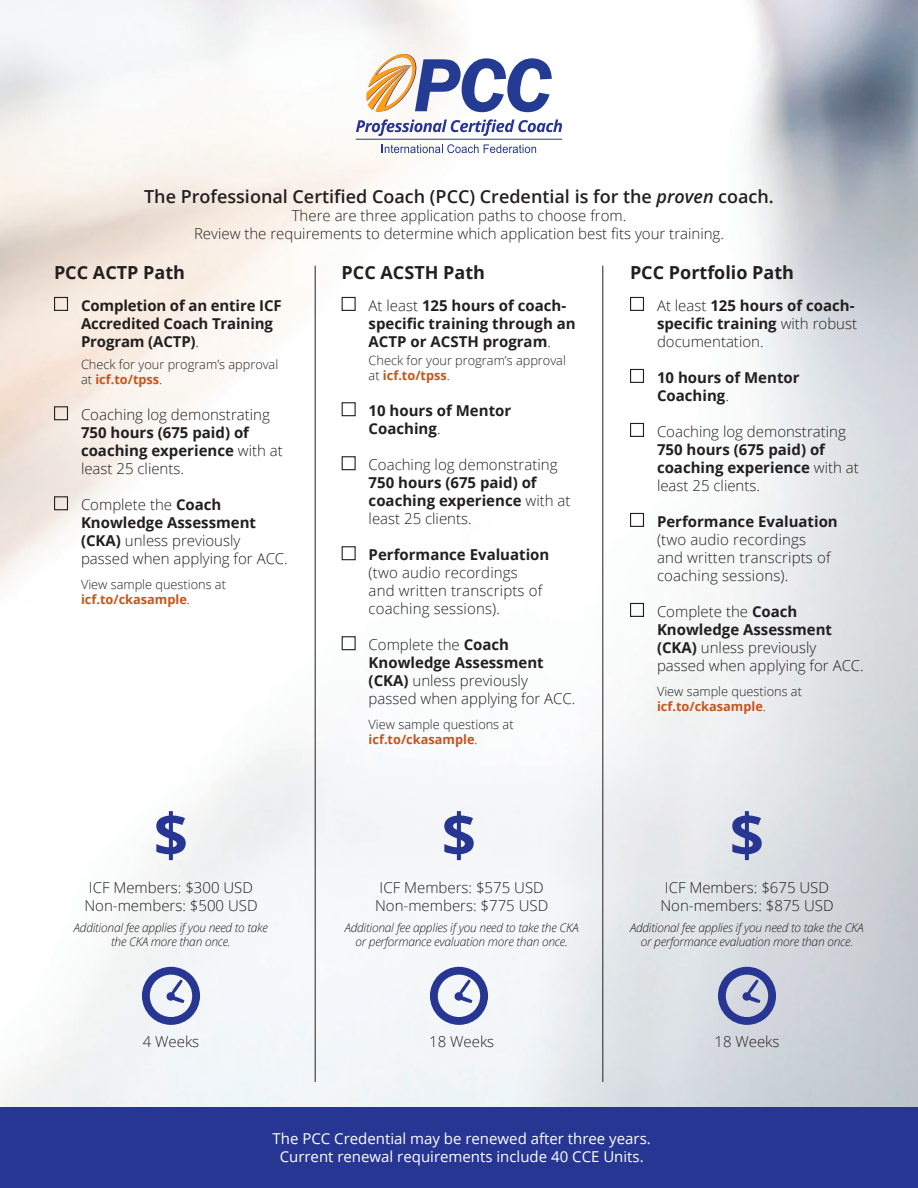
<style>
.page{position:relative;width:918px;height:1188px;background:#fff}
.page>*{position:absolute;margin:0;border:0;box-sizing:border-box;transform-origin:0 0}
.t1{font:600 18px "Open Sans";color:#231f20}
.t2{font:700 18px "Open Sans";color:#231f20}
.t3{font:300 15px/18px "Open Sans";color:#231f20}
.t4{font:700 15px/18px "Open Sans";color:#231f20}
.t5{font:15px/18px "Open Sans";color:#fff;text-align:center}
.t6{font:300 12.75px/15.3px "Open Sans";color:#231f20}
.t7{font:italic 300 12px/14.4px "Open Sans";letter-spacing:-.02em;color:#231f20;text-align:center}
.s1{font-style:italic}
.s2{font-weight:300}
.s3{font-weight:700;color:#c8531d}
.s4{font-weight:700}
</style>
<div class="page">
<img style="left:0;top:0;width:918px;height:1107px">
<div style="left:0;top:1107px;width:918px;height:81px;background:#263692"></div>
<div style="left:54px;top:297px;width:14px;height:14px;border:1px solid #231f20"></div>
<div style="left:54px;top:406px;width:14px;height:14px;border:1px solid #231f20"></div>
<div style="left:54px;top:496px;width:14px;height:14px;border:1px solid #231f20"></div>
<div style="left:630px;top:297px;width:14px;height:14px;border:1px solid #231f20"></div>
<div style="left:630px;top:369px;width:14px;height:14px;border:1px solid #231f20"></div>
<div style="left:630px;top:423px;width:14px;height:14px;border:1px solid #231f20"></div>
<div style="left:630px;top:513px;width:14px;height:14px;border:1px solid #231f20"></div>
<div style="left:630px;top:603px;width:14px;height:14px;border:1px solid #231f20"></div>
<div style="left:342px;top:297px;width:14px;height:14px;border:1px solid #231f20"></div>
<div style="left:342px;top:402px;width:14px;height:14px;border:1px solid #231f20"></div>
<div style="left:342px;top:456px;width:14px;height:14px;border:1px solid #231f20"></div>
<div style="left:342px;top:546px;width:14px;height:14px;border:1px solid #231f20"></div>
<div style="left:342px;top:636px;width:14px;height:14px;border:1px solid #231f20"></div>
<hr style="left:315px;top:266px;width:1px;height:816px;background:#231f20">
<hr style="left:603px;top:266px;width:1px;height:816px;background:#231f20">
<svg style="left:382px;top:144px;width:154px;height:9px"></svg>
<svg style="left:366px;top:54px;width:186px;height:58px"></svg>
<svg style="left:356px;top:119px;width:206px;height:17px"></svg>
<hr style="left:356px;top:139px;width:206px;height:1px;background:#263692">
<svg style="left:142px;top:967px;width:58px;height:58px"></svg>
<svg style="left:430px;top:967px;width:58px;height:58px"></svg>
<svg style="left:718px;top:967px;width:58px;height:58px;background:#8d96bf"></svg>
<svg style="left:156px;top:811px;width:30px;height:49px"></svg>
<svg style="left:444px;top:811px;width:30px;height:49px"></svg>
<svg style="left:732px;top:811px;width:30px;height:49px"></svg>
<p class="t1" style="left:144px;top:184px;width:631px">The Professional Certified Coach (PCC) Credential is for the <span class="s1">proven</span> coach.</p>
<p class="t3" style="left:194px;top:206px;width:531px;text-align:center">There are three application paths to choose from.<br>Review the requirements to determine which application best fits your training.</p>
<p class="t2" style="left:54px;top:260px;width:133px">PCC ACTP Path</p>
<p class="t4" style="left:81px;top:296px;width:202px">Completion of an entire ICF<br>Accredited Coach Training<br>Program (ACTP)<span class="s2">.</span></p>
<p class="t6" style="left:81px;top:356px;width:199px">Check for your program’s approval at <span class="s3">icf.to/tpss</span>.</p>
<p class="t3" style="left:81px;top:405px;width:203px">Coaching log demonstrating<br><span class="s4">750 hours (675 paid) of coaching experience</span> with at least 25 clients.</p>
<p class="t3" style="left:81px;top:495px;width:208px">Complete the <span class="s4">Coach<br>Knowledge Assessment (CKA)</span> unless previously passed when applying for ACC.</p>
<p class="t6" style="left:81px;top:576px;width:146px">View sample questions at <span class="s3">icf.to/ckasample</span>.</p>
<p class="t3" style="left:89px;top:878px;width:166px">ICF Members: $300 USD</p>
<p class="t3" style="left:84px;top:896px;width:175px">Non-members: $500 USD</p>
<p class="t7" style="left:74px;top:920px;width:196px">Additional fee applies if you need to take the CKA more than once.</p>
<p class="t3" style="left:143px;top:1032px;width:58px">4 Weeks</p>
<p class="t2" style="left:342px;top:260px;width:145px">PCC ACSTH Path</p>
<p class="t4" style="left:369px;top:296px;width:208px"><span class="s2">At least</span> 125 hours of coach&shy;specific training through an<br>ACTP or ACSTH program<span class="s2">.</span></p>
<p class="t6" style="left:369px;top:352px;width:199px">Check for your program’s approval at <span class="s3">icf.to/tpss</span>.</p>
<p class="t4" style="left:369px;top:401px;width:144px">10 hours of Mentor<br>Coaching<span class="s2">.</span></p>
<p class="t3" style="left:369px;top:455px;width:203px">Coaching log demonstrating<br><span class="s4">750 hours (675 paid) of coaching experience</span> with at least 25 clients.</p>
<p class="t3" style="left:369px;top:545px;width:182px"><span class="s4">Performance Evaluation </span>(two audio recordings<br>and written transcripts of coaching sessions).</p>
<p class="t3" style="left:369px;top:635px;width:208px">Complete the <span class="s4">Coach<br>Knowledge Assessment (CKA)</span> unless previously passed when applying for ACC.</p>
<p class="t6" style="left:369px;top:716px;width:146px">View sample questions at <span class="s3">icf.to/ckasample</span>.</p>
<p class="t2" style="left:630px;top:260px;width:166px">PCC Portfolio Path</p>
<p class="t4" style="left:657px;top:296px;width:202px"><span class="s2">At least</span> 125 hours of coach&shy;specific training <span class="s2">with robust documentation.</span></p>
<p class="t4" style="left:657px;top:368px;width:144px">10 hours of Mentor<br>Coaching<span class="s2">.</span></p>
<p class="t3" style="left:657px;top:422px;width:203px">Coaching log demonstrating<br><span class="s4">750 hours (675 paid) of coaching experience</span> with at least 25 clients.</p>
<p class="t3" style="left:657px;top:512px;width:182px"><span class="s4">Performance Evaluation </span>(two audio recordings<br>and written transcripts of coaching sessions).</p>
<p class="t3" style="left:657px;top:602px;width:208px">Complete the <span class="s4">Coach<br>Knowledge Assessment (CKA)</span> unless previously passed when applying for ACC.</p>
<p class="t6" style="left:657px;top:683px;width:146px">View sample questions at <span class="s3">icf.to/ckasample</span>.</p>
<p class="t3" style="left:380px;top:878px;width:166px">ICF Members: $575 USD</p>
<p class="t3" style="left:375px;top:896px;width:175px">Non-members: $775 USD</p>
<p class="t7" style="left:345px;top:920px;width:235px">Additional fee applies if you need to take the CKA or performance evaluation more than once.</p>
<p class="t3" style="left:429px;top:1032px;width:67px">18 Weeks</p>
<p class="t3" style="left:665px;top:878px;width:166px">ICF Members: $675 USD</p>
<p class="t3" style="left:660px;top:896px;width:175px">Non-members: $875 USD</p>
<p class="t7" style="left:630px;top:920px;width:235px">Additional fee applies if you need to take the CKA or performance evaluation more than once.</p>
<p class="t3" style="left:714px;top:1032px;width:67px">18 Weeks</p>
<p class="t5" style="left:273px;top:1129px;width:380px">The PCC Credential may be renewed after three years.<br>Current renewal requirements include 40 CCE Units.</p>
</div>
